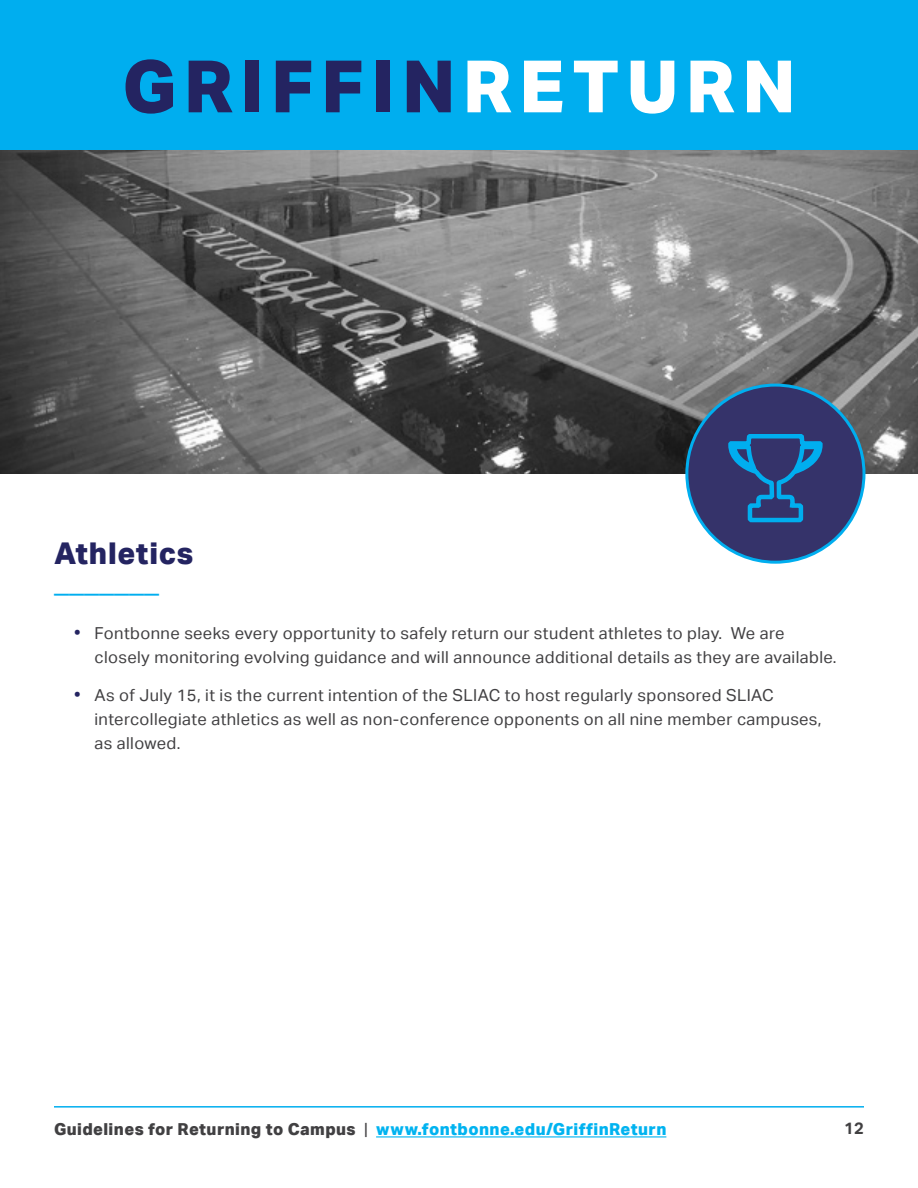
<style>
.page{position:relative;width:918px;height:1188px;background:#fff}
.page>*{position:absolute;margin:0;border:0;box-sizing:border-box;transform-origin:0 0}
.t1{font:800 72.3px "Aktiv Grotesk";letter-spacing:.1em;color:#242461}
.t2{font:800 30px "Aktiv Grotesk";letter-spacing:.025em;color:#242461}
.t3{font:800 30px "Aktiv Grotesk";color:#00aeef}
.t4{font:16.5px/24px "Aktiv Grotesk";letter-spacing:.025em;color:#414042}
.t5{font:800 16.5px "Aktiv Grotesk";letter-spacing:.025em;color:#00b3f0}
.t6{font:700 16.5px "Aktiv Grotesk";color:#414042}
.s1{color:#fff}
.s2{font-size:18px;color:#242461}
.s3{color:#414042}
.s4{font-weight:400;color:#414042}
</style>
<div class="page">
<div style="left:0;top:0;width:918px;height:150px;background:#00aeef"></div>
<hr style="left:54px;top:1106px;width:810px;height:2px;background:#00aeef">
<hr style="left:376px;top:1136px;width:290px;height:1px;background:#00b3f0">
<svg style="left:0;top:150px;width:918px;height:324px;background:#696969"></svg>
<div style="left:687px;top:385px;width:177px;height:177px;background:#35336a;border-radius:50%"></div>
<svg style="left:726px;top:150px;width:99px;height:373px"></svg>
<h1 class="t1" style="left:122px;top:40px;width:675px">GRIFFIN<span class="s1">RETURN</span></h1>
<h2 class="t2" style="left:54px;top:534px;width:141px">Athletics</h2>
<h2 class="t3" style="left:54px;top:560px;width:106px">_______</h2>
<p class="t4" style="left:94px;top:622px;width:744px;text-indent:-20px"><span class="s2">•</span> Fontbonne seeks every opportunity to safely return our student athletes to play. We are closely monitoring evolving guidance and will announce additional details as they are available.</p>
<p class="t4" style="left:94px;top:683px;width:729px;text-indent:-20px"><span class="s2">•</span> As of July 15, it is the current intention of the SLIAC to host regularly sponsored SLIAC intercollegiate athletics as well as non-conference opponents on all nine member campuses, as allowed.</p>
<p class="t5" style="left:54px;top:1119px;width:614px"><span class="s3">Guidelines for Returning to Campus</span> <span class="s4">|</span> www.fontbonne.edu/GriffinReturn</p>
<p class="t6" style="left:844px;top:1118px;width:21px">12</p>
</div>
